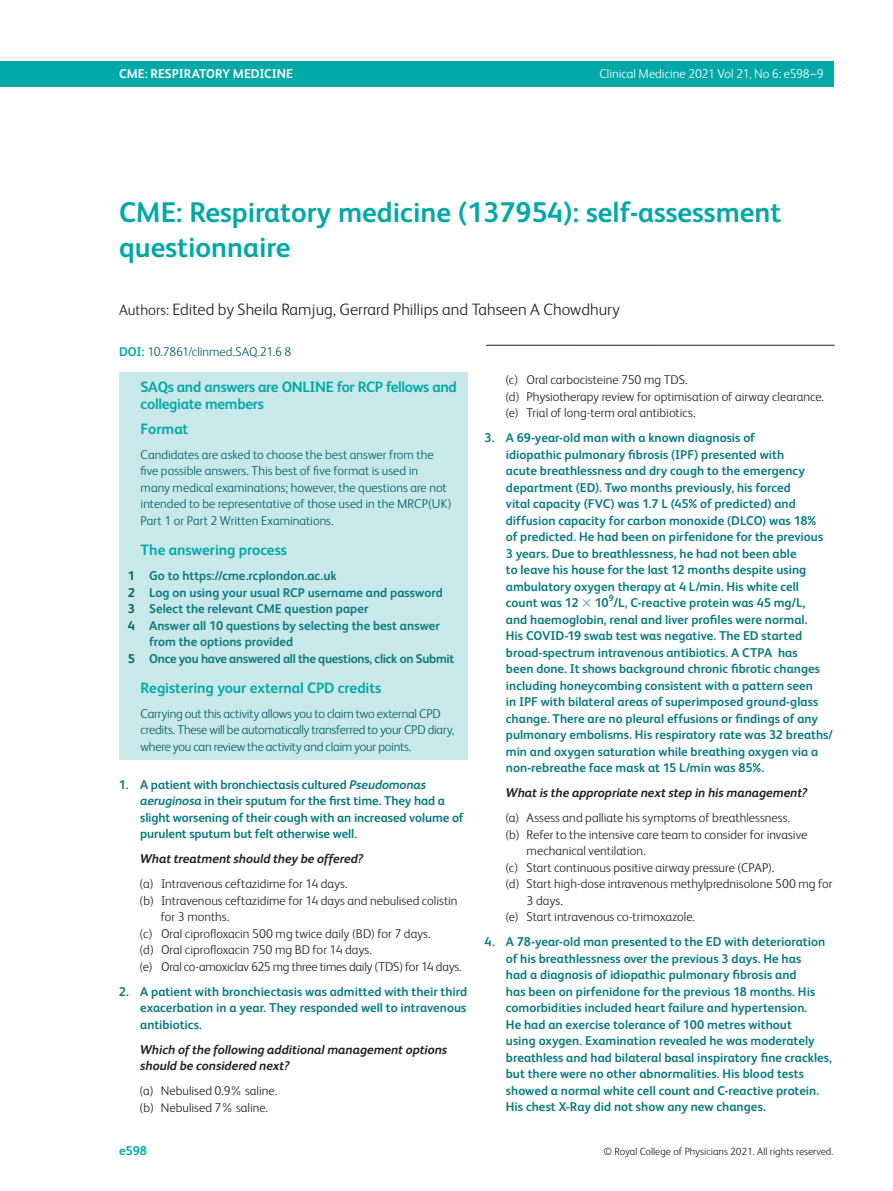
<style>
.page{position:relative;width:893px;height:1191px;background:#fff}
.page>*{position:absolute;margin:0;border:0;box-sizing:border-box;transform-origin:0 0}
.subject{font:700 28.5px/34.5px "FS Albert";color:#00a9a7}
.front_article-meta_C{font:300 16.5px "FS Albert";color:#231f20}
.SAQs_box_head{font:700 15px "FS Albert";letter-spacing:-.005em;color:#00a9a7}
.article-meta_permiss{font:700 15px/16.5px "FS Albert";letter-spacing:-.02em;color:#00a9a7}
.SAQs_number_list{font:700 12.75px/16.5px "FS Albert";color:#0a7b81}
.SAQs_alpha_text{font:300 12.75px/16.5px "FS Albert";color:#231f20}
.SAQs_box_text{font:300 12.75px/16.5px "FS Albert";letter-spacing:-.005em;color:#005e63}
.body_sec_P_noIndent{font:700 12.75px/16.5px "FS Albert";letter-spacing:-.01em;color:#0a7b81}
.SAQs_box_number{font:700 12.75px/16.5px "FS Albert";color:#0a7b81}
.SAQs_bold_text{font:italic 700 12.75px/16.5px "FS Albert";color:#231f20}
.SAQs_alpha_text-2{font:300 12.75px "FS Albert";letter-spacing:-.02em;color:#231f20}
.SAQs_box_number-2{font:700 12.75px "FS Albert";letter-spacing:-.02em;color:#0a7b81}
.t1{font:300 12.75px "FS Albert";letter-spacing:-.005em;color:#fff}
.article-meta_kwd-gro{font:300 12.75px "FS Albert";letter-spacing:-.005em;color:#006368}
.t2{font:700 12.75px "FS Albert";color:#fff}
.t3{font:700 12.75px "FS Albert";color:#00a9a7}
.t4{font:300 10.5px "FS Albert";color:#231f20}
.s1{font-size:15px}
.s2{font-weight:700;color:#00a9a7}
.s3{color:#005e63}
.s4{font-style:italic}
</style>
<div class="page">
<div style="left:0;top:62px;width:833px;height:25px;background:#00a9a7"></div>
<hr style="left:486px;top:345px;width:349px;height:1px;background:#231f20">
<div style="left:119px;top:372px;width:349px;height:387px;background:#c9e8e9"></div>
<p class="t2" style="left:119px;top:66px;width:176px">CME: RESPIRATORY MEDICINE</p>
<p class="t1" style="left:599px;top:66px;width:226px">Clinical Medicine 2021 Vol 21, No 6: e598–9</p>
<p class="subject" style="left:119px;top:195px;width:663px">CME: Respiratory medicine (137954): self-assessment questionnaire</p>
<p class="front_article-meta_C" style="left:119px;top:300px;width:502px"><span class="s1">Authors:</span> Edited by Sheila Ramjug, Gerrard Phillips and Tahseen A Chowdhury</p>
<p class="article-meta_kwd-gro" style="left:119px;top:344px;width:174px"><span class="s2">DOI:</span> 10.7861/clinmed.SAQ.21.6 8</p>
<p class="article-meta_permiss" style="left:141px;top:379px;width:318px">SAQs and answers are ONLINE for RCP fellows and collegiate members</p>
<p class="SAQs_box_head" style="left:141px;top:420px;width:49px">Format</p>
<p class="SAQs_box_text" style="left:141px;top:446px;width:294px">Candidates are asked to choose the best answer from the</p>
<p class="SAQs_box_text" style="left:141px;top:463px;width:279px">five possible answers. This best of five format is used in</p>
<p class="SAQs_box_text" style="left:141px;top:479px;width:312px">many medical examinations; however, the questions are not intended to be representative of those used in the MRCP(UK)<br>Part 1 or Part 2 Written Examinations.</p>
<p class="SAQs_box_head" style="left:141px;top:541px;width:148px">The answering process</p>
<p class="SAQs_box_number" style="left:128px;top:567px;width:210px"><span class="s3">1</span> Go to https://cme.rcplondon.ac.uk</p>
<p class="SAQs_box_number" style="left:128px;top:584px;width:316px"><span class="s3">2</span> Log on using your usual RCP username and password</p>
<p class="SAQs_box_number" style="left:128px;top:600px;width:242px"><span class="s3">3</span> Select the relevant CME question paper</p>
<p class="SAQs_box_number" style="left:149px;top:617px;width:292px;text-indent:-21px"><span class="s3">4</span> Answer all 10 questions by selecting the best answer from the options provided</p>
<p class="SAQs_box_number-2" style="left:128px;top:651px;width:328px"><span class="s3">5</span> Once you have answered all the questions, click on Submit</p>
<p class="SAQs_box_head" style="left:141px;top:678px;width:242px">Registering your external CPD credits</p>
<p class="SAQs_box_text" style="left:141px;top:705px;width:315px">Carrying out this activity allows you to claim two external CPD credits. These will be automatically transferred to your CPD diary, where you can review the activity and claim your points.</p>
<p class="body_sec_P_noIndent" style="left:140px;top:776px;width:325px;text-indent:-21px">1. A patient with bronchiectasis cultured <span class="s4">Pseudomonas aeruginosa</span> in their sputum for the first time. They had a slight worsening of their cough with an increased volume of purulent sputum but felt otherwise well.</p>
<p class="SAQs_bold_text" style="left:140px;top:850px;width:225px">What treatment should they be offered?</p>
<p class="SAQs_alpha_text" style="left:140px;top:875px;width:209px">(a) Intravenous ceftazidime for 14 days.</p>
<p class="SAQs_alpha_text" style="left:161px;top:892px;width:298px;text-indent:-21px">(b) Intravenous ceftazidime for 14 days and nebulised colistin for 3 months.</p>
<p class="SAQs_alpha_text" style="left:140px;top:925px;width:293px">(c) Oral ciprofloxacin 500 mg twice daily (BD) for 7 days.</p>
<p class="SAQs_alpha_text" style="left:140px;top:941px;width:234px">(d) Oral ciprofloxacin 750 mg BD for 14 days.</p>
<p class="SAQs_alpha_text-2" style="left:140px;top:959px;width:324px">(e) Oral co-amoxiclav 625 mg three times daily (TDS) for 14 days.</p>
<p class="SAQs_number_list" style="left:140px;top:983px;width:329px;text-align:justify;text-indent:-21px">2. A patient with bronchiectasis was admitted with their third exacerbation in a year. They responded well to intravenous antibiotics.</p>
<p class="SAQs_bold_text" style="left:140px;top:1041px;width:309px">Which of the following additional management options should be considered next?</p>
<p class="SAQs_alpha_text" style="left:140px;top:1082px;width:139px">(a) Nebulised 0.9% saline.</p>
<p class="SAQs_alpha_text" style="left:140px;top:1099px;width:130px">(b) Nebulised 7% saline.</p>
<p class="SAQs_alpha_text" style="left:505px;top:371px;width:184px">(c) Oral carbocisteine 750 mg TDS.</p>
<p class="SAQs_alpha_text" style="left:505px;top:388px;width:320px">(d) Physiotherapy review for optimisation of airway clearance.</p>
<p class="SAQs_alpha_text" style="left:505px;top:404px;width:192px">(e) Trial of long-term oral antibiotics.</p>
<p class="SAQs_number_list" style="left:506px;top:429px;width:319px;text-indent:-21px">3. A 69-year-old man with a known diagnosis of<br>idiopathic pulmonary fibrosis (IPF) presented with<br>acute breathlessness and dry cough to the emergency department (ED). Two months previously, his forced<br>vital capacity (FVC) was 1.7 L (45% of predicted) and diffusion capacity for carbon monoxide (DLCO) was 18% of predicted. He had been on pirfenidone for the previous 3 years. Due to breathlessness, he had not been able<br>to leave his house for the last 12 months despite using ambulatory oxygen therapy at 4 L/min. His white cell count was 12</p>
<p class="SAQs_number_list" style="left:506px;top:594px;width:328px;text-indent:89px">10<sup>9</sup>/L, C-reactive protein was 45 mg/L,<br>and haemoglobin, renal and liver profiles were normal.<br>His COVID-19 swab test was negative. The ED started broad-spectrum intravenous antibiotics. A CTPA has<br>been done. It shows background chronic fibrotic changes including honeycombing consistent with a pattern seen<br>in IPF with bilateral areas of superimposed ground-glass change. There are no pleural effusions or findings of any pulmonary embolisms. His respiratory rate was 32 breaths/ min and oxygen saturation while breathing oxygen via a non-rebreathe face mask at 15 L/min was 85%.</p>
<p class="SAQs_bold_text" style="left:506px;top:784px;width:303px">What is the appropriate next step in his management?</p>
<p class="SAQs_alpha_text" style="left:505px;top:809px;width:286px">(a) Assess and palliate his symptoms of breathlessness.</p>
<p class="SAQs_alpha_text" style="left:527px;top:826px;width:282px;text-indent:-21px">(b) Refer to the intensive care team to consider for invasive mechanical ventilation.</p>
<p class="SAQs_alpha_text" style="left:505px;top:859px;width:270px">(c) Start continuous positive airway pressure (CPAP).</p>
<p class="SAQs_alpha_text" style="left:527px;top:875px;width:308px;text-indent:-21px">(d) Start high-dose intravenous methylprednisolone 500 mg for<br>3 days.</p>
<p class="SAQs_alpha_text" style="left:505px;top:908px;width:191px">(e) Start intravenous co-trimoxazole.</p>
<p class="SAQs_number_list" style="left:506px;top:933px;width:328px;text-indent:-21px">4. A 78-year-old man presented to the ED with deterioration of his breathlessness over the previous 3 days. He has<br>had a diagnosis of idiopathic pulmonary fibrosis and<br>has been on pirfenidone for the previous 18 months. His comorbidities included heart failure and hypertension.<br>He had an exercise tolerance of 100 metres without<br>using oxygen. Examination revealed he was moderately breathless and had bilateral basal inspiratory fine crackles, but there were no other abnormalities. His blood tests showed a normal white cell count and C-reactive protein.<br>His chest X-Ray did not show any new changes.</p>
<p class="t3" style="left:119px;top:1143px;width:30px">e598</p>
<p class="t4" style="left:604px;top:1145px;width:231px">© Royal College of Physicians 2021. All rights reserved.</p>
</div>
